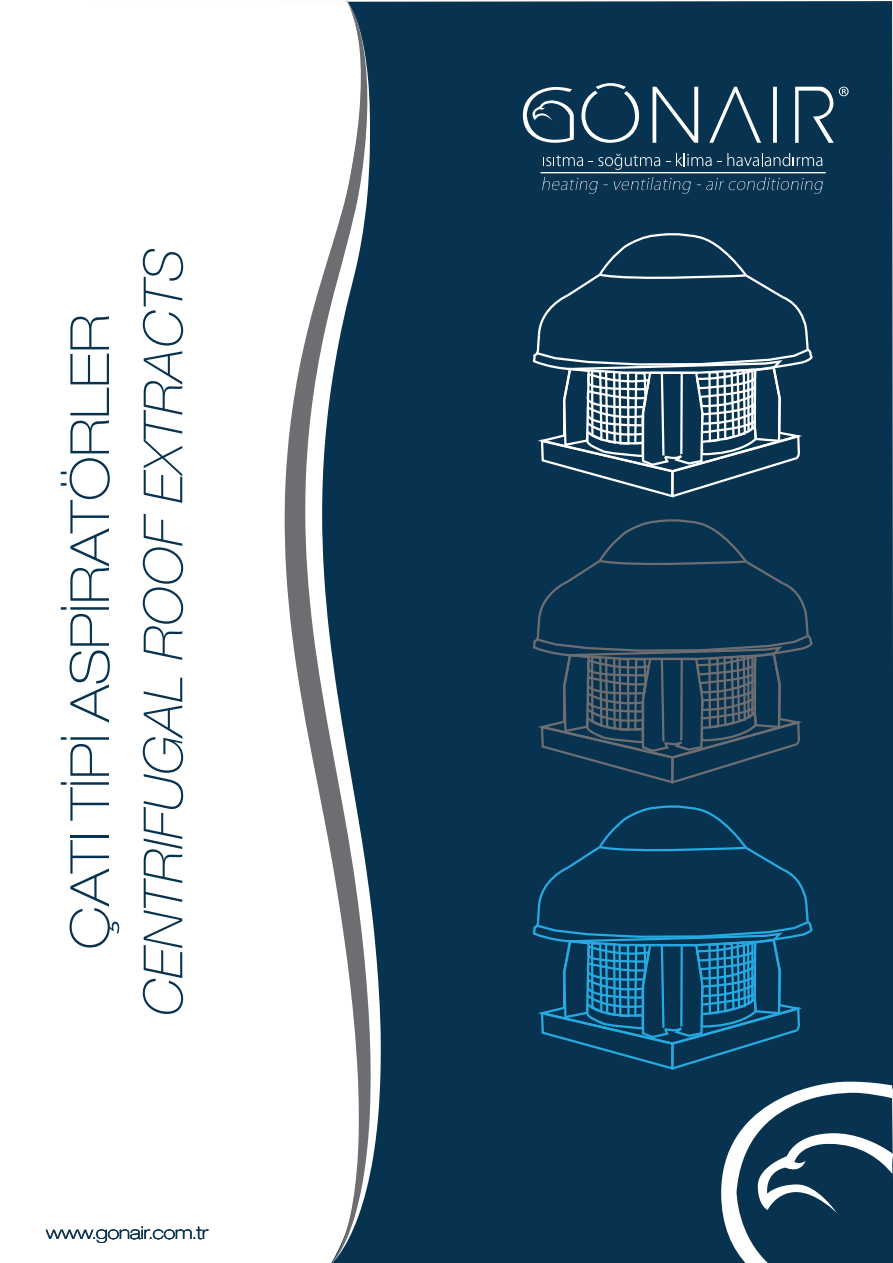
<style>
.page{position:relative;width:893px;height:1263px;background:#fff}
.page>*{position:absolute;margin:0;border:0;box-sizing:border-box;transform-origin:0 0}
.t1{font:italic 100 54px "Helvetica Neue LT Pro";color:#073250}
.t2{font:100 expanded 54px "Helvetica Neue LT Pro";color:#073250}
.t3{font:100 expanded 18px "Helvetica Neue LT Pro";color:#073250}
</style>
<div class="page">
<div style="left:381px;top:1px;width:512px;height:1262px;background:#073250"></div>
<svg style="left:523px;top:87px;width:51px;height:56px"></svg>
<svg style="left:581px;top:83px;width:58px;height:60px;background:#31556e"></svg>
<svg style="left:653px;top:87px;width:45px;height:56px"></svg>
<svg style="left:709px;top:87px;width:52px;height:56px;background:#294e68"></svg>
<svg style="left:773px;top:87px;width:4px;height:56px"></svg>
<svg style="left:795px;top:87px;width:54px;height:56px;background:#375972"></svg>
<svg style="left:542px;top:177px;width:66px;height:17px"></svg>
<svg style="left:614px;top:177px;width:77px;height:17px"></svg>
<svg style="left:697px;top:177px;width:126px;height:17px;background:#1a415d"></svg>
<svg style="left:543px;top:155px;width:40px;height:11px"></svg>
<svg style="left:589px;top:154px;width:71px;height:16px"></svg>
<svg style="left:676px;top:153px;width:146px;height:13px;background:#375a72"></svg>
<hr style="left:540px;top:172px;width:286px;height:1px;background:#fff">
<svg style="left:721px;top:1082px;width:172px;height:181px"></svg>
<svg style="left:371px;top:1px;width:10px;height:1262px;background:#284e67"></svg>
<svg style="left:285px;top:0;width:86px;height:1263px"></svg>
<svg style="left:530px;top:232px;width:284px;height:267px;background:#264b66"></svg>
<svg style="left:530px;top:518px;width:284px;height:267px;background:#133954"></svg>
<svg style="left:530px;top:804px;width:284px;height:267px;background:#0a4162"></svg>
<p class="t2" style="left:70px;top:949px;width:636px;rotate:-90deg">ÇATI TİPİ ASPİRATÖRLER</p>
<p class="t1" style="left:144px;top:1016px;width:770px;rotate:-90deg">CENTRIFUGAL ROOF EXTRACTS</p>
<p class="t3" style="left:46px;top:1226px;width:164px">www.gonair.com.tr</p>
</div>
